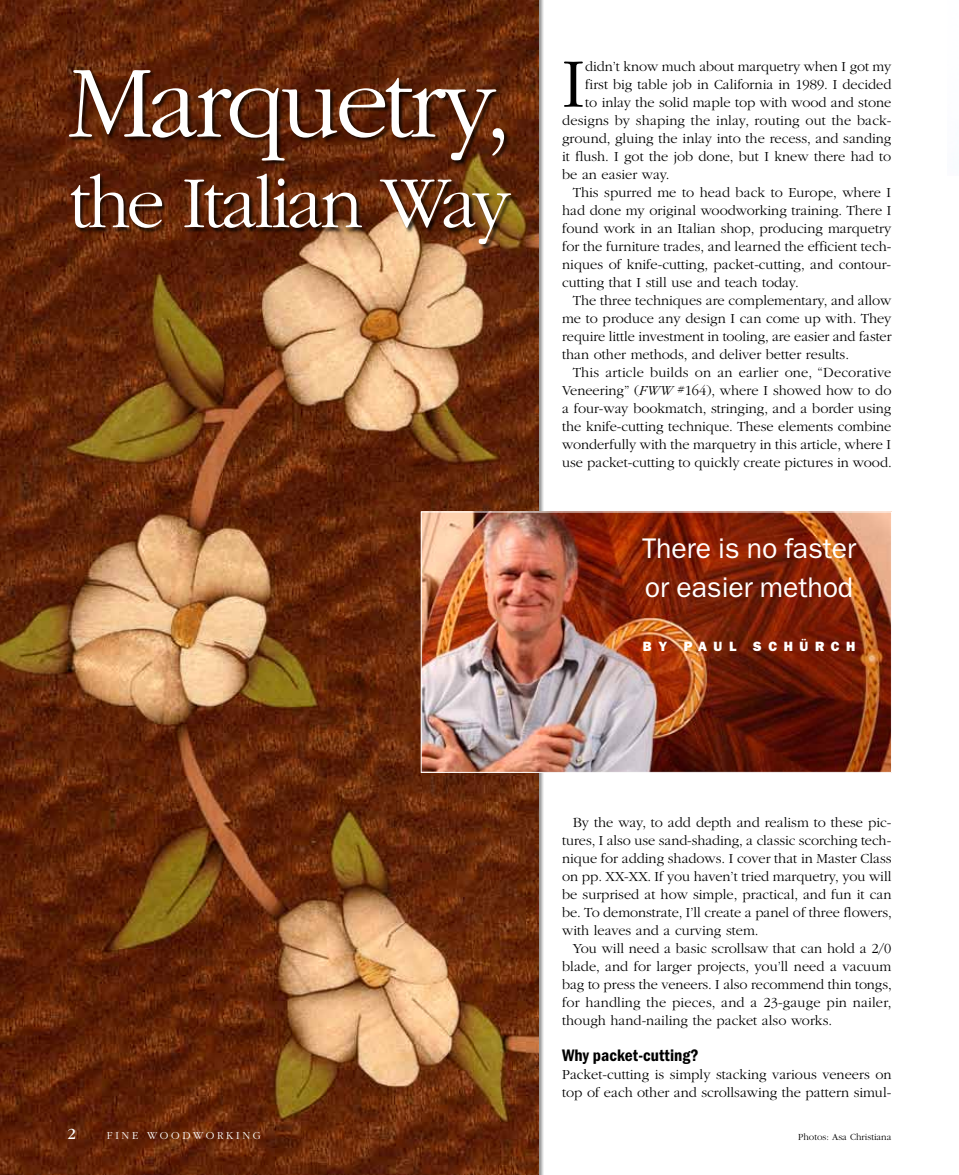
<style>
.page{position:relative;width:959px;height:1175px;background:#fff}
.page>*{position:absolute;margin:0;border:0;box-sizing:border-box;transform-origin:0 0}
.t1{font:300 106.35px "ITC Garamond Std";letter-spacing:-.045em;color:#fff}
.t2{font:300 76.2px "ITC Garamond Std";letter-spacing:-.045em;color:#fff}
.t3{font:300 72.15px "ITC Garamond Std";color:#000}
.t4{font:28.5px/39px "ITC Franklin Gothic Std";letter-spacing:-.005em;color:#fff}
.t5{font:17.25px "ITC Franklin Gothic Std Dm Cd";letter-spacing:.005em;color:#000}
.t6{font:16.05px "ITC Garamond Std";color:#fff}
.t7{font:300 14.4px/18px "ITC Garamond Std";color:#000;text-align:justify}
.t8{font:13.5px "ITC Franklin Gothic Std Hvy";letter-spacing:.485em;color:#fff}
.t9{font:300 11.1px "ITC Garamond Std";letter-spacing:.24em;color:#fff}
.t10{font:300 9.75px "ITC Garamond Std";color:#000}
.s1{font-style:italic}
</style>
<div class="page">
<img style="left:0;top:0;width:538px;height:1174px">
<div style="left:69px;top:70px;width:448px;height:180px;background:#000;opacity:.75"></div>
<img style="left:423px;top:513px;width:466px;height:257px">
<div style="left:421px;top:511px;width:470px;height:261px;border:1px solid #fff"></div>
<h1 class="t1" style="left:68px;top:46px;width:445px">Marquetry,</h1>
<h2 class="t2" style="left:70px;top:162px;width:442px">the Italian Way</h2>
<h3 class="t3" style="left:562px;top:45px;width:25px">I</h3>
<p class="t7" style="left:585px;top:57px;width:308px">didn’t know much about marquetry when I got my</p>
<p class="t7" style="left:585px;top:75px;width:307px">first big table job in California in 1989. I decided</p>
<p class="t7" style="left:585px;top:93px;width:307px">to inlay the solid maple top with wood and stone</p>
<p class="t7" style="left:562px;top:111px;width:331px">designs by shaping the inlay, routing out the back-</p>
<p class="t7" style="left:562px;top:129px;width:331px">ground, gluing the inlay into the recess, and sanding</p>
<p class="t7" style="left:562px;top:147px;width:331px">it flush. I got the job done, but I knew there had to</p>
<p class="t7" style="left:562px;top:165px;width:109px">be an easier way.</p>
<p class="t7" style="left:572px;top:183px;width:320px">This spurred me to head back to Europe, where I</p>
<p class="t7" style="left:562px;top:201px;width:331px">had done my original woodworking training. There I</p>
<p class="t7" style="left:562px;top:219px;width:331px">found work in an Italian shop, producing marquetry</p>
<p class="t7" style="left:562px;top:237px;width:331px">for the furniture trades, and learned the efficient tech-</p>
<p class="t7" style="left:562px;top:255px;width:330px">niques of knife-cutting, packet-cutting, and contour-</p>
<p class="t7" style="left:562px;top:273px;width:238px">cutting that I still use and teach today.</p>
<p class="t7" style="left:572px;top:291px;width:320px">The three techniques are complementary, and allow</p>
<p class="t7" style="left:562px;top:309px;width:331px">me to produce any design I can come up with. They</p>
<p class="t7" style="left:562px;top:327px;width:331px">require little investment in tooling, are easier and faster</p>
<p class="t7" style="left:562px;top:345px;width:288px">than other methods, and deliver better results.</p>
<p class="t7" style="left:572px;top:363px;width:320px">This article builds on an earlier one, “Decorative</p>
<p class="t7" style="left:562px;top:381px;width:331px">Veneering” (<span class="s1">FWW</span> #164), where I showed how to do</p>
<p class="t7" style="left:562px;top:399px;width:331px">a four-way bookmatch, stringing, and a border using</p>
<p class="t7" style="left:562px;top:417px;width:331px">the knife-cutting technique. These elements combine</p>
<p class="t7" style="left:562px;top:435px;width:330px">wonderfully with the marquetry in this article, where I</p>
<p class="t7" style="left:562px;top:453px;width:331px">use packet-cutting to quickly create pictures in wood.</p>
<h3 class="t4" style="left:642px;top:529px;width:216px">There is no faster or easier method</h3>
<p class="t8" style="left:643px;top:638px;width:214px">BY PAUL SCHÜRCH</p>
<p class="t7" style="left:562px;top:813px;width:331px;text-indent:10px">By the way, to add depth and realism to these pic&shy;tures, I also use sand-shading, a classic scorching tech&shy;nique for adding shadows. I cover that in Master Class on pp. XX-XX. If you haven’t tried marquetry, you will be surprised at how simple, practical, and fun it can be. To demonstrate, I’ll create a panel of three flowers, with leaves and a curving stem.</p>
<p class="t7" style="left:562px;top:939px;width:331px;text-indent:10px">You will need a basic scrollsaw that can hold a 2/0 blade, and for larger projects, you’ll need a vacuum bag to press the veneers. I also recommend thin tongs, for handling the pieces, and a 23-gauge pin nailer, though hand-nailing the packet also works.</p>
<p class="t5" style="left:562px;top:1045px;width:138px">Why packet-cutting?</p>
<p class="t7" style="left:562px;top:1065px;width:331px">Packet-cutting is simply stacking various veneers on top of each other and scrollsawing the pattern simul-</p>
<p class="t6" style="left:68px;top:1124px;width:10px">2</p>
<p class="t9" style="left:107px;top:1129px;width:155px">FINE woodw or kin g</p>
<p class="t10" style="left:798px;top:1131px;width:95px">Photos: Asa Christiana</p>
</div>
